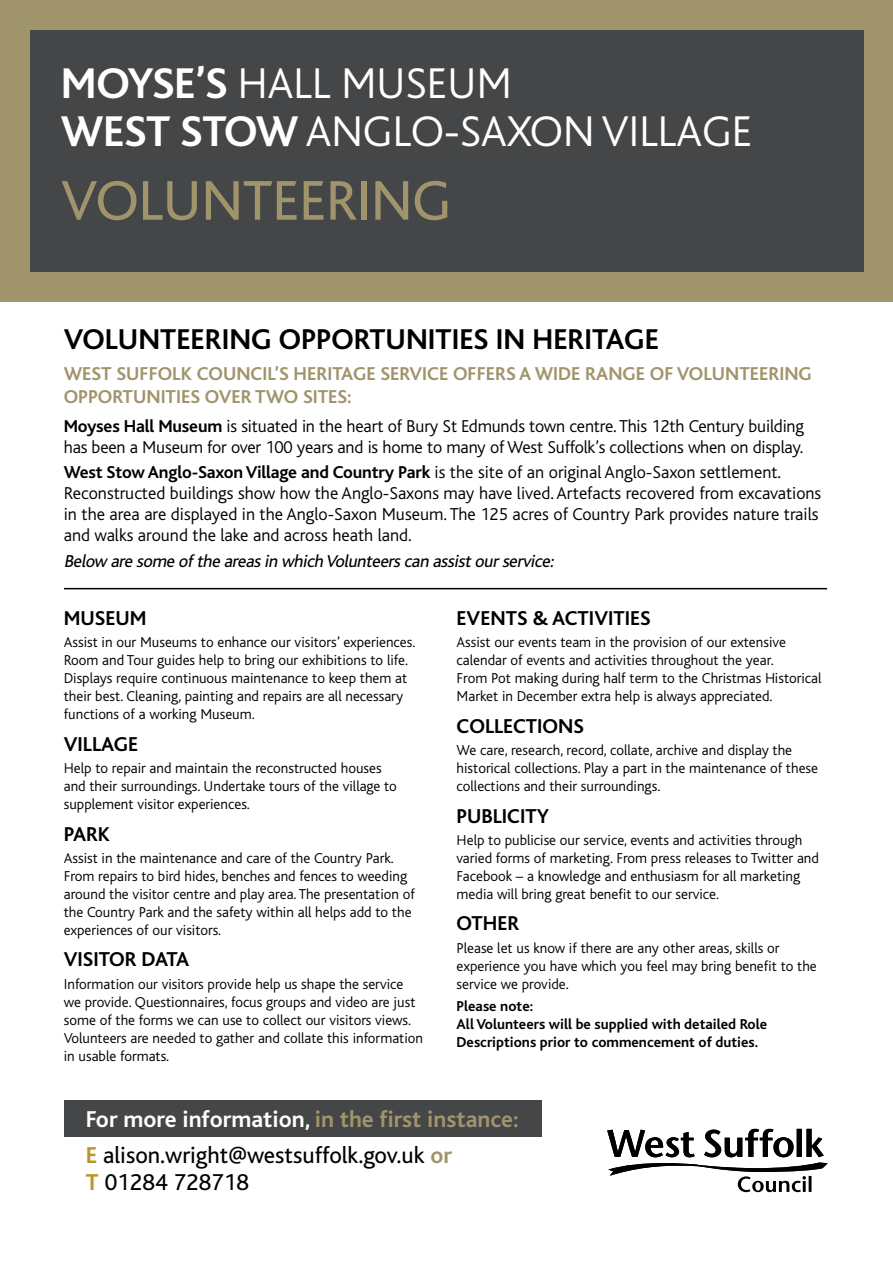
<style>
.page{position:relative;width:893px;height:1263px;background:#fff}
.page>*{position:absolute;margin:0;border:0;box-sizing:border-box;transform-origin:0 0}
.t1{font:58.5px "Bliss";letter-spacing:-.01em;color:#a0946c}
.t2{font:300 45px/48px "Bliss";letter-spacing:-.01em;color:#fff}
.t3{font:700 30px "Bliss";color:#000}
.t4{font:24px/35.8px "Bliss";color:#000101}
.t5{font:700 21px "Bliss";color:#000}
.t6{font:700 19.5px/22.5px "Bliss";color:#a0946c}
.t7{font:300 18px/21px "Bliss";color:#000}
.t8{font:italic 18px "Bliss";color:#000}
.t9{font:300 15px/18px "Bliss";color:#000}
.t10{font:700 15px/18px "Bliss";color:#000}
.s1{font-weight:700}
.s2{font-weight:700;color:#fff}
.s3{font-weight:700;color:#a0946c}
.s4{font-weight:700;color:#bd9327}
</style>
<div class="page">
<div style="left:0;top:0;width:893px;height:301px;background:#a0946c"></div>
<div style="left:30px;top:30px;width:833px;height:241px;background:#444647"></div>
<div style="left:64px;top:1100px;width:478px;height:37px;background:#444647"></div>
<hr style="left:64px;top:588px;width:763px;height:1px;background:#000101">
<svg style="left:607px;top:1129px;width:221px;height:63px"></svg>
<h2 class="t2" style="left:61px;top:60px;width:693px"><span class="s1">MOYSE’S</span> HALL MUSEUM<br><span class="s1">WEST STOW</span> ANGLO-SAXON VILLAGE</h2>
<h1 class="t1" style="left:61px;top:170px;width:392px">VOLUNTEERING</h1>
<h3 class="t3" style="left:64px;top:324px;width:597px">VOLUNTEERING OPPORTUNITIES IN HERITAGE</h3>
<h3 class="t6" style="left:64px;top:363px;width:750px">WEST SUFFOLK COUNCIL’S HERITAGE SERVICE OFFERS A WIDE RANGE OF VOLUNTEERING<br>OPPORTUNITIES OVER TWO SITES:</h3>
<p class="t7" style="left:64px;top:416px;width:742px"><span class="s1">Moyses Hall Museum</span> is situated in the heart of Bury St Edmunds town centre. This 12th Century building has been a Museum for over 100 years and is home to many of West Suffolk’s collections when on display.</p>
<p class="t7" style="left:64px;top:462px;width:759px"><span class="s1">West Stow Anglo-Saxon Village and Country Park</span> is the site of an original Anglo-Saxon settlement.<br>Reconstructed buildings show how the Anglo-Saxons may have lived. Artefacts recovered from excavations in the area are displayed in the Anglo-Saxon Museum. The 125 acres of Country Park provides nature trails and walks around the lake and across heath land.</p>
<p class="t8" style="left:64px;top:551px;width:495px">Below are some ofthe areasin which Volunteerscan assistourservice:</p>
<h3 class="t5" style="left:64px;top:607px;width:84px">MUSEUM</h3>
<p class="t9" style="left:64px;top:633px;width:353px">Assist in our Museums to enhance our visitors’ experiences.<br>Room and Tour guides help to bring our exhibitions to life.<br>Displays require continuous maintenance to keep them at their best. Cleaning, painting and repairs are all necessary functions of a working Museum.</p>
<h3 class="t5" style="left:64px;top:733px;width:76px">VILLAGE</h3>
<p class="t9" style="left:64px;top:759px;width:335px">Help to repair and maintain the reconstructed houses and their surroundings. Undertake tours of the village to supplement visitor experiences.</p>
<h3 class="t5" style="left:64px;top:823px;width:48px">PARK</h3>
<p class="t9" style="left:64px;top:849px;width:353px">Assist in the maintenance and care of the Country Park.<br>From repairs to bird hides, benches and fences to weeding around the visitor centre and play area. The presentation of the Country Park and the safety within all helps add to the experiences of our visitors.</p>
<h3 class="t5" style="left:64px;top:949px;width:127px">VISITOR DATA</h3>
<p class="t9" style="left:64px;top:975px;width:361px">Information our visitors provide help us shape the service we provide. Questionnaires, focus groups and video are just some of the forms we can use to collect our visitors views.<br>Volunteers are needed to gather and collate this information in usable formats.</p>
<h3 class="t5" style="left:457px;top:607px;width:196px">EVENTS &amp; ACTIVITIES</h3>
<p class="t9" style="left:457px;top:633px;width:366px">Assist our events team in the provision of our extensive calendar of events and activities throughout the year.<br>From Pot making during half term to the Christmas Historical Market in December extra help is always appreciated.</p>
<h3 class="t5" style="left:457px;top:715px;width:129px">COLLECTIONS</h3>
<p class="t9" style="left:457px;top:741px;width:363px">We care, research, record, collate, archive and display the historical collections. Play a part in the maintenance of these collections and their surroundings.</p>
<h3 class="t5" style="left:457px;top:805px;width:94px">PUBLICITY</h3>
<p class="t9" style="left:457px;top:831px;width:364px">Help to publicise our service, events and activities through varied forms of marketing. From press releases to Twitter and Facebook – a knowledge and enthusiasm for all marketing media will bring great benefit to our service.</p>
<h3 class="t5" style="left:457px;top:913px;width:64px">OTHER</h3>
<p class="t9" style="left:457px;top:939px;width:362px">Please let us know if there are any other areas, skills or experience you have which you feel may bring benefit to the service we provide.</p>
<p class="t10" style="left:457px;top:997px;width:312px">Please note:<br>All Volunteers will be supplied with detailed Role<br>Descriptions prior to commencement of duties.</p>
<h3 class="t4" style="left:86px;top:1102px;width:434px"><span class="s2">For more information,</span> <span class="s3">in the first instance:<br></span><span class="s4">E</span> alison.wright@westsuffolk.gov.uk <span class="s3">or</span></h3>
<h3 class="t4" style="left:86px;top:1164px;width:165px"><span class="s4">T</span> 01284 728718</h3>
</div>
